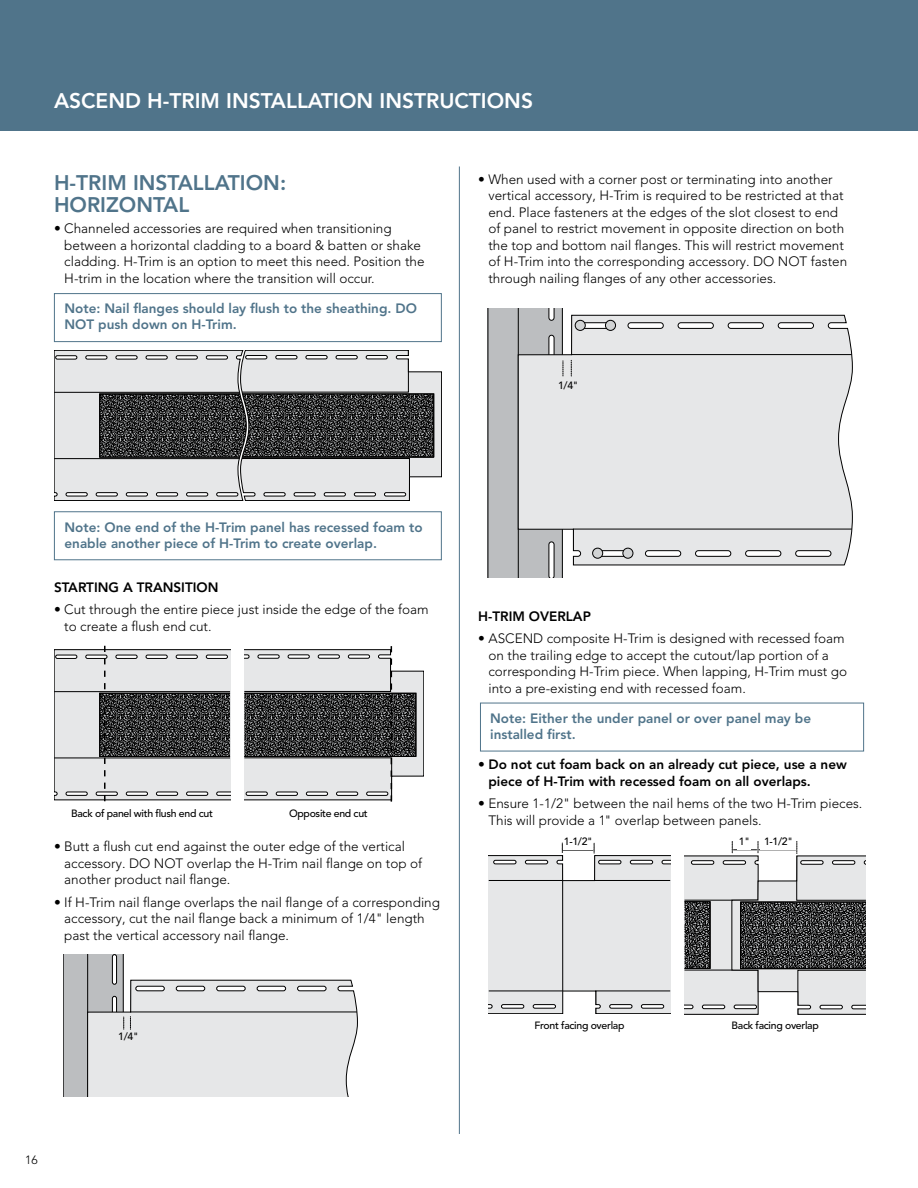
<style>
.page{position:relative;width:918px;height:1188px;background:#fff}
.page>*{position:absolute;margin:0;border:0;box-sizing:border-box;transform-origin:0 0}
.t1{font:800 21px "Avenir LT Pro";color:#fff}
.t2{font:800 21px/22.5px "Avenir LT Pro";color:#50748a}
.t3{font:300 13.5px/16.5px "Avenir LT Pro";color:#000}
.t4{font:800 13.5px/16.5px "Avenir LT Pro";color:#50748a}
.t5{font:800 13.5px/16.5px "Avenir LT Pro";color:#000}
.t6{font:300 12px "Avenir LT Pro";color:#000}
.t7{font:500 10.5px "Avenir LT Pro";letter-spacing:-.03em;color:#000}
.s1{font-weight:300}
</style>
<div class="page">
<div style="left:0;top:0;width:918px;height:130px;background:#50748a"></div>
<hr style="left:459px;top:166px;width:1px;height:968px;background:#50748a">
<svg style="left:54px;top:350px;width:388px;height:151px;background:#999a9a"></svg>
<div style="left:246px;top:355px;width:21px;height:4px;border:1px solid #000;border-radius:2px"></div>
<div style="left:276px;top:355px;width:21px;height:4px;border:1px solid #000;border-radius:2px"></div>
<div style="left:306px;top:355px;width:21px;height:4px;border:1px solid #000;border-radius:2px"></div>
<hr style="left:336px;top:356px;width:21px;height:3px;background:#fff;border-radius:2px">
<div style="left:336px;top:355px;width:21px;height:4px;border:1px solid #000;border-radius:2px"></div>
<hr style="left:366px;top:356px;width:21px;height:3px;background:#fff;border-radius:2px">
<div style="left:366px;top:355px;width:22px;height:4px;border:1px solid #000;border-radius:2px"></div>
<div style="left:264px;top:493px;width:21px;height:3px;border:1px solid #000;border-radius:2px"></div>
<div style="left:294px;top:493px;width:21px;height:3px;border:1px solid #000;border-radius:2px"></div>
<div style="left:324px;top:493px;width:22px;height:3px;border:1px solid #000;border-radius:2px"></div>
<div style="left:354px;top:493px;width:22px;height:3px;border:1px solid #000;border-radius:2px"></div>
<div style="left:384px;top:493px;width:22px;height:3px;border:1px solid #000;border-radius:2px"></div>
<svg style="left:63px;top:955px;width:295px;height:141px"></svg>
<svg style="left:54px;top:646px;width:176px;height:155px;background:#a4a4a5"></svg>
<svg style="left:244px;top:646px;width:180px;height:156px;background:#969798"></svg>
<div style="left:54px;top:293px;width:388px;height:49px;border:1px solid #50748a"></div>
<div style="left:54px;top:511px;width:388px;height:49px;border:1px solid #50748a"></div>
<div style="left:564px;top:353px;width:289px;height:212px;background:#e6e7e8"></div>
<div style="left:796px;top:551px;width:35px;height:5px;background:#fff;border-radius:3px"></div>
<div style="left:795px;top:550px;width:36px;height:7px;border:1px solid #000;border-radius:3px"></div>
<div style="left:746px;top:551px;width:35px;height:5px;background:#fff;border-radius:3px"></div>
<div style="left:745px;top:550px;width:36px;height:7px;border:1px solid #000;border-radius:3px"></div>
<div style="left:696px;top:551px;width:35px;height:5px;background:#fff;border-radius:3px"></div>
<div style="left:695px;top:550px;width:36px;height:7px;border:1px solid #000;border-radius:3px"></div>
<div style="left:645px;top:551px;width:36px;height:5px;background:#fff;border-radius:3px"></div>
<div style="left:645px;top:550px;width:36px;height:7px;border:1px solid #000;border-radius:3px"></div>
<div style="left:595px;top:551px;width:36px;height:5px;background:#fff;border-radius:3px"></div>
<div style="left:595px;top:550px;width:36px;height:7px;border:1px solid #000;border-radius:3px"></div>
<div style="left:593px;top:548px;width:10px;height:10px;background:#d1d3d4;border-radius:50%"></div>
<div style="left:592px;top:548px;width:11px;height:10px;border:1px solid #000;border-radius:50%"></div>
<div style="left:623px;top:548px;width:10px;height:10px;background:#d1d3d4;border-radius:50%"></div>
<div style="left:623px;top:548px;width:10px;height:10px;border:1px solid #000;border-radius:50%"></div>
<svg style="left:488px;top:308px;width:76px;height:270px;background:#c6c7c9"></svg>
<svg style="left:571px;top:315px;width:281px;height:61px;background:#d9dada"></svg>
<svg style="left:489px;top:843px;width:181px;height:171px;background:#dfe0e1"></svg>
<hr style="left:563px;top:850px;width:30px;height:1px;background:#000">
<svg style="left:685px;top:841px;width:181px;height:173px;background:#a6a7a7"></svg>
<div style="left:738px;top:837px;width:13px;height:12px;background:#fff"></div>
<div style="left:761px;top:837px;width:35px;height:12px;background:#fff"></div>
<div style="left:564px;top:837px;width:29px;height:12px;background:#fff"></div>
<h1 class="t1" style="left:54px;top:89px;width:481px">ASCEND H-TRIM INSTALLATION INSTRUCTIONS</h1>
<h1 class="t2" style="left:54px;top:171px;width:234px">H-TRIM INSTALLATION:<br>HORIZONTAL</h1>
<p class="t3" style="left:64px;top:220px;width:362px;text-indent:-10px">• Channeled accessories are required when transitioning between a horizontal cladding to a board &amp; batten or shake cladding. H-Trim is an option to meet this need. Position the H-trim in the location where the transition will occur.</p>
<p class="t4" style="left:65px;top:300px;width:354px">Note: Nail flanges should lay flush to the sheathing. DO<br>NOT push down on H-Trim.</p>
<p class="t3" style="left:488px;top:171px;width:360px;text-indent:-10px">• When used with a corner post or terminating into another vertical accessory, H-Trim is required to be restricted at that end. Place fasteners at the edges of the slot closest to end of panel to restrict movement in opposite direction on both the top and bottom nail flanges. This will restrict movement of H-Trim into the corresponding accessory. DO NOT fasten through nailing flanges of any other accessories.</p>
<p class="t7" style="left:558px;top:379px;width:22px">1/4"</p>
<p class="t4" style="left:65px;top:519px;width:360px">Note: One end of the H-Trim panel has recessed foam to enable another piece of H-Trim to create overlap.</p>
<p class="t5" style="left:54px;top:579px;width:166px">STARTING A TRANSITION</p>
<p class="t3" style="left:64px;top:601px;width:366px;text-indent:-10px">• Cut through the entire piece just inside the edge of the foam to create a flush end cut.</p>
<p class="t7" style="left:71px;top:807px;width:143px">Back of panel with flush end cut</p>
<p class="t7" style="left:289px;top:807px;width:80px">Opposite end cut</p>
<p class="t3" style="left:64px;top:838px;width:359px;text-indent:-10px">• Butt a flush cut end against the outer edge of the vertical accessory. DO NOT overlap the H-Trim nail flange on top of another product nail flange.</p>
<p class="t3" style="left:64px;top:894px;width:377px;text-indent:-10px">• If H-Trim nail flange overlaps the nail flange of a corresponding accessory, cut the nail flange back a minimum of 1/4" length past the vertical accessory nail flange.</p>
<p class="t7" style="left:118px;top:1030px;width:22px">1/4"</p>
<p class="t5" style="left:478px;top:608px;width:114px">H-TRIM OVERLAP</p>
<p class="t3" style="left:488px;top:630px;width:360px;text-indent:-10px">• ASCEND composite H-Trim is designed with recessed foam on the trailing edge to accept the cutout/lap portion of a corresponding H-Trim piece. When lapping, H-Trim must go into a pre-existing end with recessed foam.</p>
<p class="t4" style="left:490px;top:710px;width:322px">Note: Either the under panel or over panel may be installed first.</p>
<p class="t5" style="left:488px;top:756px;width:360px;text-indent:-10px"><span class="s1">•</span> Do not cut foam back on an already cut piece, use a new piece of H-Trim with recessed foam on all overlaps.</p>
<p class="t3" style="left:488px;top:795px;width:376px;text-indent:-10px">• Ensure 1-1/2" between the nail hems of the two H-Trim pieces.<br>This will provide a 1" overlap between panels.</p>
<p class="t7" style="left:564px;top:835px;width:30px">1-1/2"</p>
<p class="t7" style="left:739px;top:835px;width:12px">1"</p>
<p class="t7" style="left:764px;top:835px;width:30px">1-1/2"</p>
<p class="t7" style="left:535px;top:1019px;width:91px">Front facing overlap</p>
<p class="t7" style="left:732px;top:1019px;width:89px">Back facing overlap</p>
<p class="t6" style="left:25px;top:1153px;width:14px">16</p>
</div>
